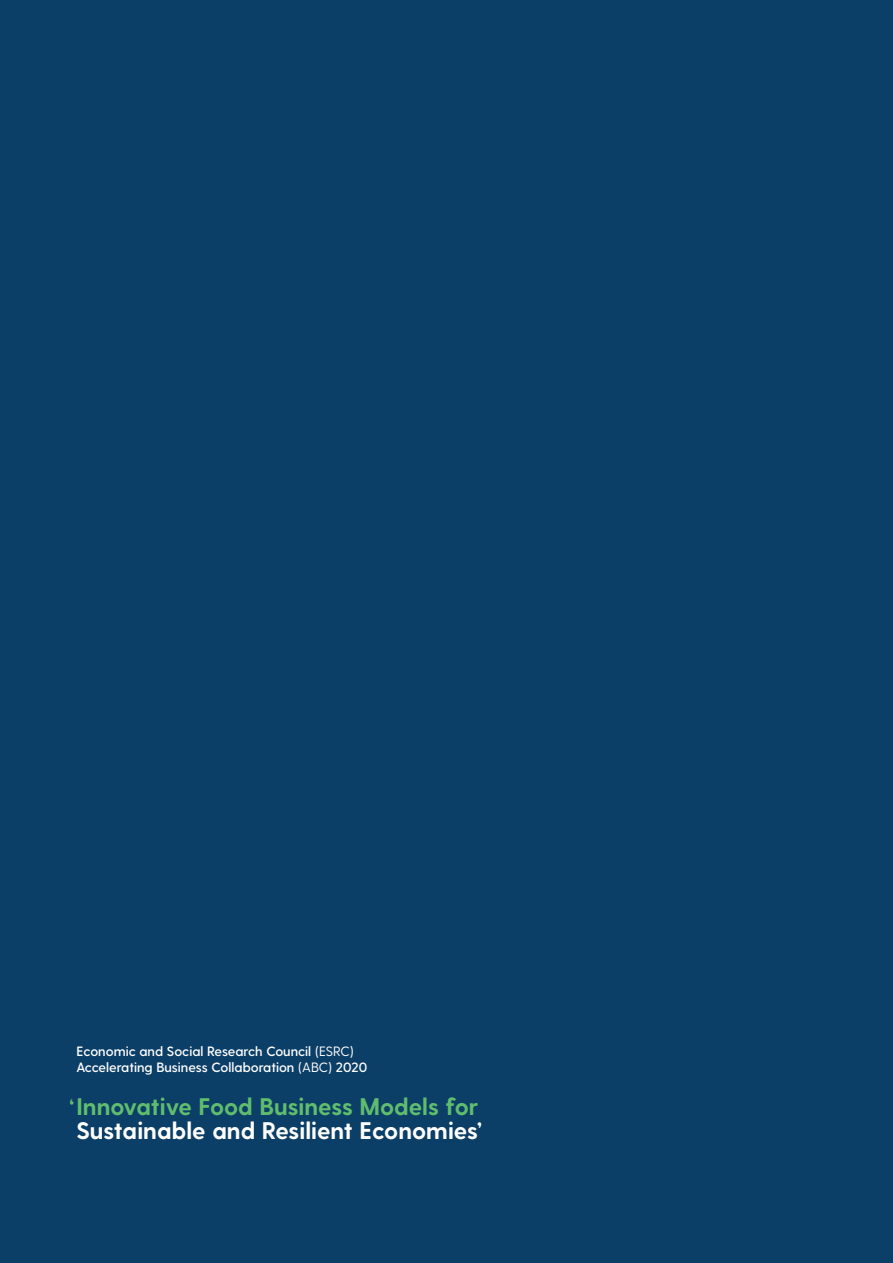
<style>
.page{position:relative;width:893px;height:1263px;background:#0c3f67}
.page>*{position:absolute;margin:0;border:0;box-sizing:border-box;transform-origin:0 0}
.t1{font:700 24px "Greycliff CF";color:#fff}
.t2{font:700 24px "Greycliff CF";color:#60bd6e}
.t3{font:600 13.5px/16.2px "Greycliff CF";color:#fff}
.s1{font-weight:400}
</style>
<div class="page">
<p class="t3" style="left:77px;top:1043px;width:292px">Economic and Social Research Council <span class="s1">(ESRC)<br></span>Accelerating Business Collaboration <span class="s1">(ABC)</span> 2020</p>
<h1 class="t2" style="left:69px;top:1092px;width:411px">‘Innovative Food Business Models for</h1>
<h1 class="t1" style="left:77px;top:1116px;width:407px">Sustainable and Resilient Economies’</h1>
</div>
